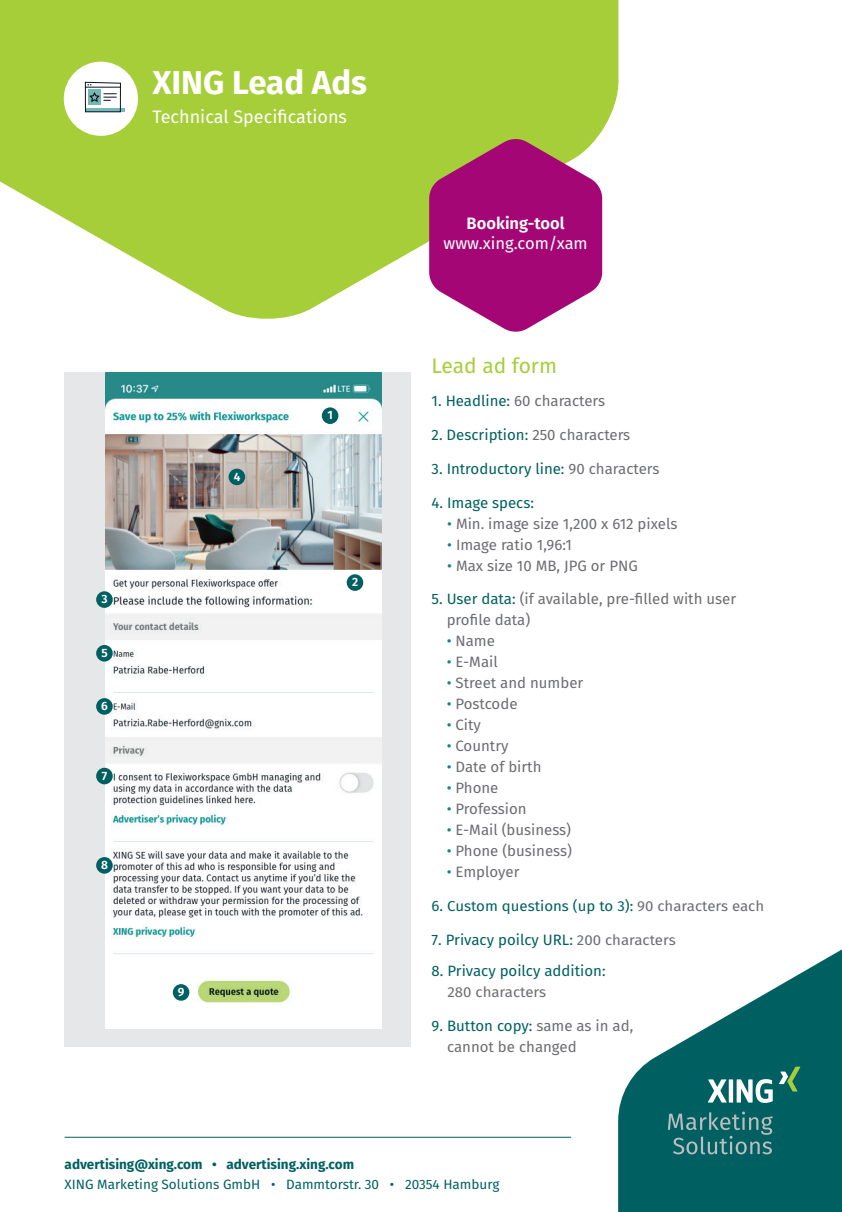
<style>
.page{position:relative;width:842px;height:1212px;background:#fff}
.page>*{position:absolute;margin:0;border:0;box-sizing:border-box;transform-origin:0 0}
.t1{font:700 33px "Fira Sans";color:#fff}
.t2{font:21px "Fira Sans";color:#a6ce39}
.t3{font:18px "Fira Sans";color:#fff}
.t4{font:16.5px "Fira Sans";color:#fff}
.t5{font:600 16.5px "Fira Sans";color:#fff}
.t6{font:15px/21px "Fira Sans";color:#6c6d70}
.t7{font:15px "Fira Sans";color:#006061}
.t8{font:14.4px "Fira Sans";color:#006061;scale:1.04 1}
.t9{font:14.4px "Fira Sans";color:#6c6d70;scale:1.04 1}
.t10{font:13.5px "Fira Sans";color:#006061}
.t11{font:700 13.5px "Fira Sans";color:#006061}
.t12{font:600 12px "Fira Sans";color:#fff}
.s1{color:#006061}
.s2{color:#6c6d70}
.s3{color:#148386}
.s4{font-size:15px}
.s5{font-size:14.4px;color:#6c6d70}
</style>
<div class="page">
<svg style="left:0;top:0;width:618px;height:319px;fill:#a6ce39"></svg>
<svg style="left:429px;top:138px;width:173px;height:194px;background:#b13c83"></svg>
<svg style="left:618px;top:949px;width:224px;height:263px;fill:#006061"></svg>
<svg style="left:708px;top:1079px;width:18px;height:23px"></svg>
<hr style="left:729px;top:1079px;width:4px;height:23px;background:#fff">
<svg style="left:737px;top:1079px;width:36px;height:24px"></svg>
<svg style="left:779px;top:1066px;width:21px;height:25px"></svg>
<svg style="left:668px;top:1111px;width:105px;height:43px;background:#2c7577"></svg>
<hr style="left:65px;top:1137px;width:506px;height:1px;background:#006061">
<div style="left:64px;top:372px;width:346px;height:675px;background:#e6e7e9"></div>
<img style="left:105px;top:372px;width:277px;height:657px">
<div style="left:229px;top:469px;width:16px;height:16px;background:#006061;border-radius:50%"></div>
<div style="left:322px;top:407px;width:16px;height:17px;background:#006061;border-radius:50%"></div>
<div style="left:347px;top:574px;width:16px;height:17px;background:#006061;border-radius:50%"></div>
<div style="left:96px;top:591px;width:17px;height:17px;background:#006061;border-radius:50%"></div>
<div style="left:96px;top:645px;width:17px;height:16px;background:#006061;border-radius:50%"></div>
<div style="left:96px;top:698px;width:17px;height:17px;background:#006061;border-radius:50%"></div>
<div style="left:96px;top:768px;width:17px;height:16px;background:#006061;border-radius:50%"></div>
<div style="left:96px;top:857px;width:17px;height:17px;background:#006061;border-radius:50%"></div>
<div style="left:173px;top:984px;width:16px;height:17px;background:#006061;border-radius:50%"></div>
<div style="left:64px;top:62px;width:74px;height:74px;background:#fff;border-radius:50%"></div>
<hr style="left:86px;top:108px;width:39px;height:4px;background:#76b8b7">
<svg style="left:85px;top:82px;width:36px;height:30px"></svg>
<h1 class="t1" style="left:152px;top:55px;width:216px">XING Lead Ads</h1>
<p class="t3" style="left:152px;top:103px;width:196px">Technical Specifications</p>
<p class="t12" style="left:102px;top:589px;width:8px">3</p>
<p class="t12" style="left:101px;top:643px;width:8px">5</p>
<p class="t12" style="left:101px;top:696px;width:8px">6</p>
<p class="t12" style="left:102px;top:766px;width:7px">7</p>
<p class="t12" style="left:101px;top:855px;width:8px">8</p>
<p class="t12" style="left:234px;top:467px;width:8px">4</p>
<p class="t12" style="left:178px;top:982px;width:8px">9</p>
<p class="t12" style="left:328px;top:405px;width:7px">1</p>
<p class="t12" style="left:352px;top:572px;width:8px">2</p>
<p class="t5" style="left:467px;top:210px;width:100px">Booking-tool</p>
<p class="t4" style="left:444px;top:230px;width:146px">www.xing.com/xam</p>
<h2 class="t2" style="left:432px;top:349px;width:127px">Lead ad form</h2>
<p class="t6" style="left:432px;top:390px;width:175px"><span class="s1">1. Headline:</span> 60 characters</p>
<p class="t7" style="left:432px;top:423px;width:200px">2. Description: <span class="s2">250 characters</span></p>
<p class="t7" style="left:432px;top:457px;width:229px">3. Introductory line: <span class="s2">90 characters</span></p>
<p class="t7" style="left:432px;top:491px;width:104px">4. Image specs:</p>
<p class="t6" style="left:447px;top:512px;width:232px"><span class="s3">•</span> Min. image size 1,200 x 612 pixels</p>
<p class="t6" style="left:447px;top:533px;width:126px"><span class="s3">•</span> Image ratio 1,96:1</p>
<p class="t6" style="left:447px;top:554px;width:192px"><span class="s3">•</span> Max size 10 MB, JPG or PNG</p>
<p class="t6" style="left:447px;top:588px;width:291px;text-indent:-15px"><span class="s1">5. User data:</span> (if available, pre-filled with user profile data)</p>
<p class="t6" style="left:447px;top:630px;width:50px"><span class="s3">•</span> Name</p>
<p class="t6" style="left:447px;top:651px;width:53px"><span class="s3">•</span> E-Mail</p>
<p class="t6" style="left:447px;top:672px;width:138px"><span class="s3">•</span> Street and number</p>
<p class="t6" style="left:447px;top:693px;width:72px"><span class="s3">•</span> Postcode</p>
<p class="t6" style="left:447px;top:714px;width:36px"><span class="s3">•</span> City</p>
<p class="t6" style="left:447px;top:735px;width:63px"><span class="s3">•</span> Country</p>
<p class="t6" style="left:447px;top:756px;width:96px"><span class="s3">•</span> Date of birth</p>
<p class="t6" style="left:447px;top:777px;width:53px"><span class="s3">•</span> Phone</p>
<p class="t6" style="left:447px;top:798px;width:82px"><span class="s3">•</span> Profession</p>
<p class="t6" style="left:447px;top:819px;width:126px"><span class="s3">•</span> E-Mail (business)</p>
<p class="t6" style="left:447px;top:840px;width:127px"><span class="s3">•</span> Phone (business)</p>
<p class="t6" style="left:447px;top:861px;width:74px"><span class="s3">•</span> Employer</p>
<p class="t8" style="left:432px;top:895px;width:321px"><span class="s4">6.</span> Custom questions (up to 3): <span class="s2">90 characters each</span></p>
<p class="t7" style="left:432px;top:928px;width:246px">7. Privacy poilcy URL: <span class="s5">200 characters</span></p>
<p class="t7" style="left:432px;top:959px;width:175px">8. Privacy poilcy addition:</p>
<p class="t9" style="left:447px;top:981px;width:96px">280 characters</p>
<p class="t6" style="left:447px;top:1014px;width:188px;text-indent:-15px"><span class="s1">9. Button copy:</span> same as in ad, cannot be changed</p>
<p class="t11" style="left:65px;top:1153px;width:291px">advertising@xing.com • advertising.xing.com</p>
<p class="t10" style="left:65px;top:1174px;width:436px">XING Marketing Solutions GmbH • Dammtorstr. 30 • 20354 Hamburg</p>
</div>
